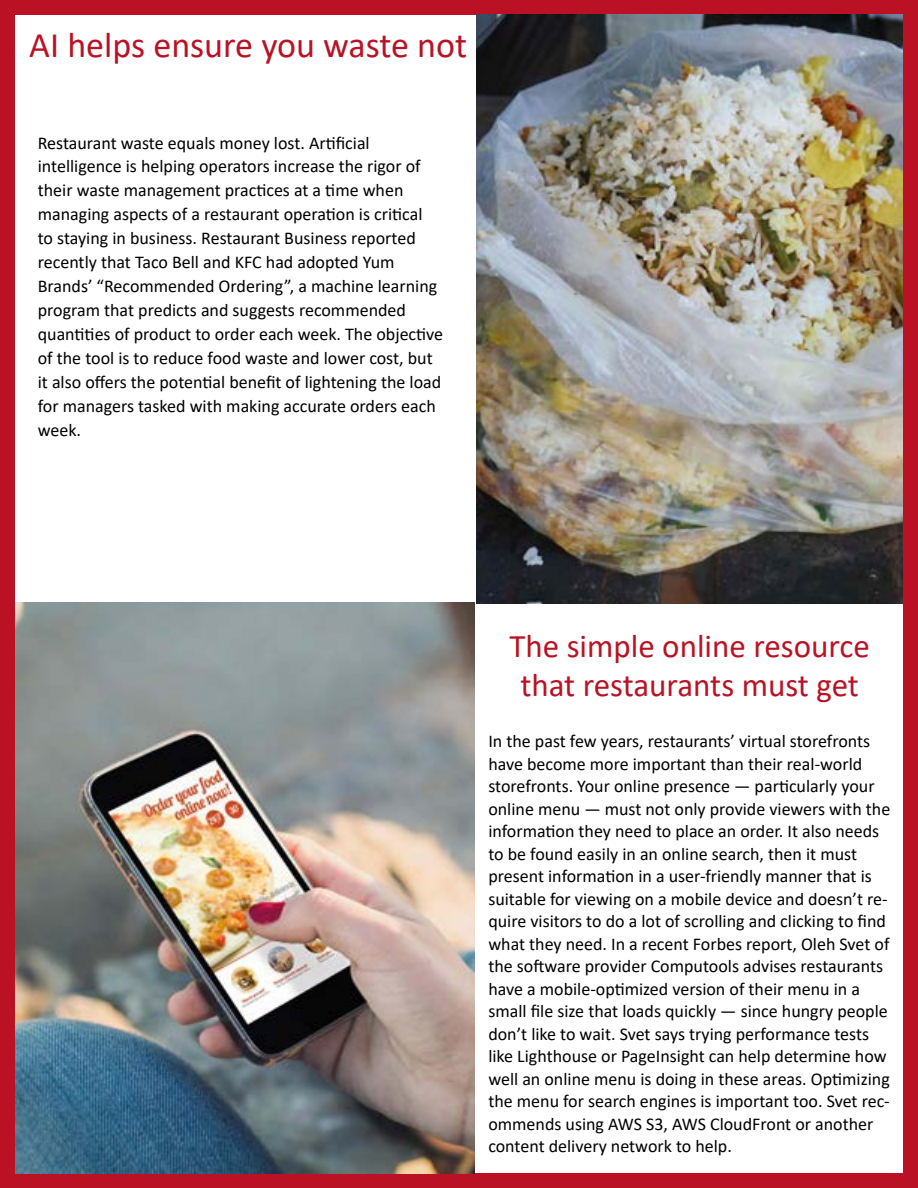
<style>
.page{position:relative;width:918px;height:1188px;background:#fff}
.page>*{position:absolute;margin:0;border:0;box-sizing:border-box;transform-origin:0 0}
.t1{font:36px "Calibri";color:#ba1224}
.t2{font:33px/39.6px "Calibri";color:#ba1224;text-align:center}
.t3{font:18px/22.5px "Calibri";color:#000}
</style>
<div class="page">
<div style="left:0;top:0;width:918px;height:1188px;border:15px solid #ba1224"></div>
<img style="left:16px;top:603px;width:459px;height:571px">
<img style="left:476px;top:15px;width:427px;height:589px">
<h1 class="t1" style="left:29px;top:20px;width:439px">AI helps ensure you waste not</h1>
<p class="t3" style="left:38px;top:130px;width:407px;line-height:24px">Restaurant waste equals money lost. Artificial intelligence is helping operators increase the rigor of their waste management practices at a time when managing aspects of a restaurant operation is critical<br>to staying in business. Restaurant Business reported recently that Taco Bell and KFC had adopted Yum Brands’ “Recommended Ordering”, a machine learning program that predicts and suggests recommended quantities of product to order each week. The objective of the tool is to reduce food waste and lower cost, but it also offers the potential benefit of lightening the load for managers tasked with making accurate orders each week.</p>
<h2 class="t2" style="left:509px;top:625px;width:362px">The simple online resource that restaurants must get</h2>
<p class="t3" style="left:488px;top:729px;width:403px">In the past few years, restaurants’ virtual storefronts have become more important than their real-world storefronts. Your online presence — particularly your online menu — must not only provide viewers with the information they need to place an order. It also needs to be found easily in an online search, then it must present information in a user-friendly manner that is suitable for viewing on a mobile device and doesn’t re&shy;quire visitors to do a lot of scrolling and clicking to find what they need. In a recent Forbes report, Oleh Svet of the software provider Computools advises restaurants have a mobile-optimized version of their menu in a small file size that loads quickly — since hungry people don’t like to wait. Svet says trying performance tests like Lighthouse or PageInsight can help determine how well an online menu is doing in these areas. Optimizing the menu for search engines is important too. Svet rec&shy;ommends using AWS S3, AWS CloudFront or another content delivery network to help.</p>
</div>
